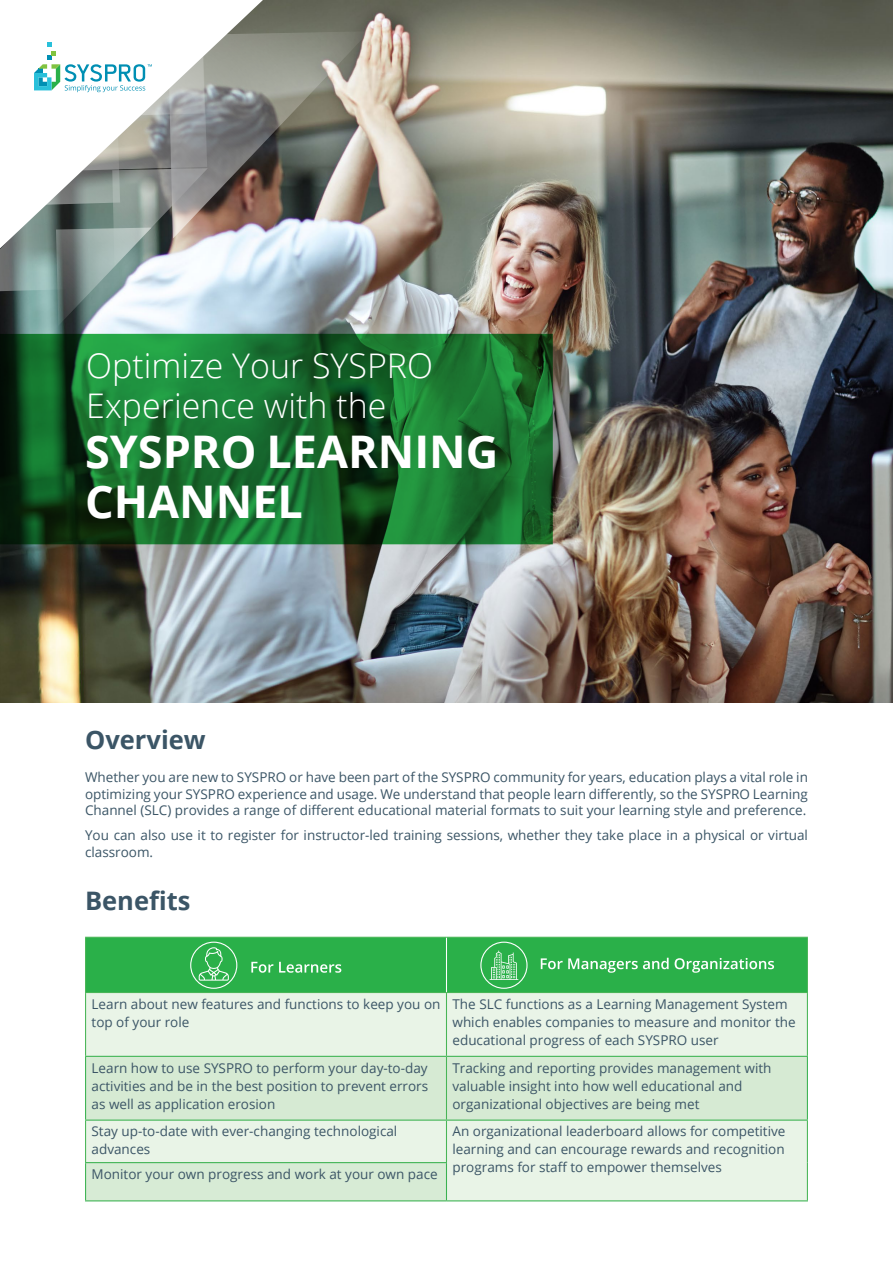
<style>
.page{position:relative;width:893px;height:1263px;background:#fff}
.page>*{position:absolute;margin:0;border:0;box-sizing:border-box;transform-origin:0 0}
.t1{font:700 45px/49.5px "Open Sans";color:#fff}
.t2{font:300 33.9px/39.8px "Open Sans";color:#fff}
.t3{font:700 25.5px "Open Sans";color:#3b5566}
.t4{font:13.5px/18px "Open Sans";color:#3b5566}
</style>
<div class="page">
<img style="left:0;top:0;width:893px;height:702px">
<svg style="left:0;top:334px;width:553px;height:210px;background:#17682b"></svg>
<div style="left:86px;top:993px;width:721px;height:207px;background:#e9f4e7"></div>
<div style="left:86px;top:1057px;width:721px;height:62px;background:#d6ead3"></div>
<div style="left:86px;top:1162px;width:360px;height:39px;background:#d7ebd5"></div>
<hr style="left:85px;top:937px;width:361px;height:1px;background:#48b556">
<hr style="left:85px;top:938px;width:1px;height:54px;background:#48b556">
<hr style="left:446px;top:937px;width:362px;height:1px;background:#48b556">
<hr style="left:807px;top:938px;width:1px;height:54px;background:#48b556">
<hr style="left:85px;top:992px;width:361px;height:1px;background:#48b556">
<hr style="left:85px;top:993px;width:1px;height:63px;background:#48b556">
<hr style="left:446px;top:992px;width:362px;height:1px;background:#48b556">
<hr style="left:446px;top:993px;width:1px;height:63px;background:#48b556">
<hr style="left:807px;top:993px;width:1px;height:63px;background:#48b556">
<hr style="left:446px;top:1057px;width:1px;height:62px;background:#48b556">
<hr style="left:85px;top:1121px;width:1px;height:41px;background:#48b556">
<hr style="left:446px;top:1121px;width:1px;height:41px;background:#48b556">
<hr style="left:807px;top:1121px;width:1px;height:41px;background:#48b556">
<hr style="left:807px;top:1162px;width:1px;height:38px;background:#48b556">
<hr style="left:85px;top:1056px;width:361px;height:1px;background:#3ab250">
<hr style="left:85px;top:1057px;width:1px;height:62px;background:#3ab250">
<hr style="left:446px;top:1056px;width:362px;height:1px;background:#3ab250">
<hr style="left:807px;top:1057px;width:1px;height:62px;background:#3ab250">
<hr style="left:85px;top:1119px;width:361px;height:2px;background:#3ab250">
<hr style="left:446px;top:1119px;width:362px;height:2px;background:#3ab250">
<hr style="left:85px;top:1162px;width:362px;height:1px;background:#3ab250">
<hr style="left:85px;top:1163px;width:1px;height:37px;background:#3ab250">
<hr style="left:85px;top:1200px;width:361px;height:1px;background:#3ab250">
<hr style="left:446px;top:1163px;width:1px;height:37px;background:#3ab250">
<hr style="left:446px;top:1200px;width:362px;height:1px;background:#3ab250">
<img style="left:0;top:0;width:370px;height:326px">
<svg style="left:86px;top:937px;width:721px;height:55px;background:#34b352"></svg>
<div style="left:480px;top:942px;width:48px;height:47px;border:1px solid #fff;border-radius:50%"></div>
<p class="t2" style="left:86px;top:345px;width:348px">Optimize Your SYSPRO<br>Experience with the</p>
<p class="t1" style="left:85px;top:426px;width:415px">SYSPRO LEARNING<br>CHANNEL</p>
<p class="t3" style="left:85px;top:721px;width:122px">Overview</p>
<p class="t4" style="left:85px;top:769px;width:724px;line-height:16.5px;text-align:justify">Whether you are new to SYSPRO or have been part of the SYSPRO community for years, education plays a vital role in optimizing your SYSPRO experience and usage. We understand that people learn differently, so the SYSPRO Learning Channel (SLC) provides a range of different educational material formats to suit your learning style and preference.</p>
<p class="t4" style="left:85px;top:827px;width:724px;line-height:16.5px">You can also use it to register for instructor-led training sessions, whether they take place in a physical or virtual classroom.</p>
<p class="t3" style="left:85px;top:883px;width:107px">Benefits</p>
<p class="t4" style="left:92px;top:994px;width:350px">Learn about new features and functions to keep you on top of your role</p>
<p class="t4" style="left:452px;top:994px;width:345px">The SLC functions as a Learning Management System which enables companies to measure and monitor the educational progress of each SYSPRO user</p>
<p class="t4" style="left:92px;top:1058px;width:338px;text-align:justify">Learn how to use SYSPRO to perform your day-to-day activities and be in the best position to prevent errors as well as application erosion</p>
<p class="t4" style="left:452px;top:1058px;width:320px">Tracking and reporting provides management with valuable insight into how well educational and organizational objectives are being met</p>
<p class="t4" style="left:92px;top:1122px;width:307px">Stay up-to-date with ever-changing technological advances</p>
<p class="t4" style="left:452px;top:1122px;width:334px;text-align:justify">An organizational leaderboard allows for competitive learning and can encourage rewards and recognition programs for staff to empower themselves</p>
<p class="t4" style="left:92px;top:1165px;width:348px">Monitor your own progress and work at your own pace</p>
</div>
